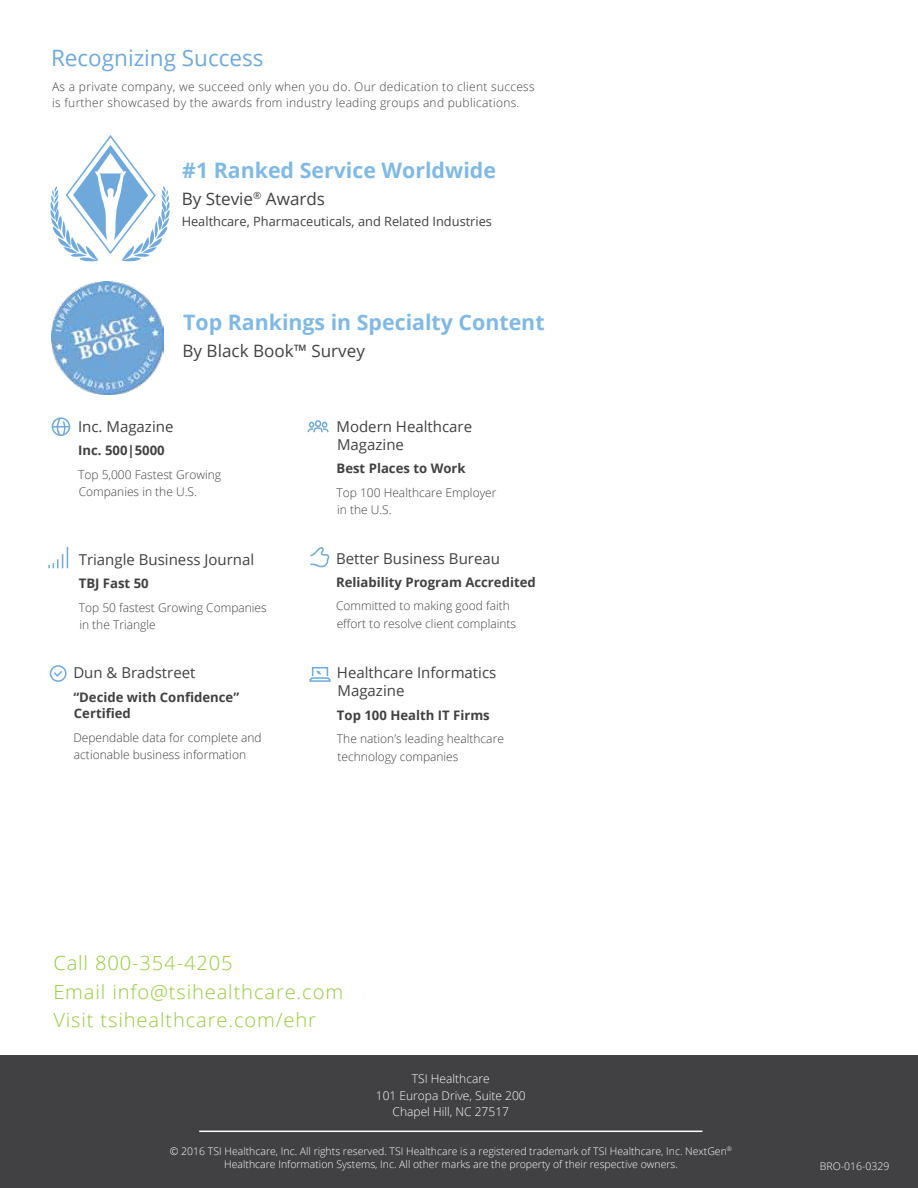
<style>
.page{position:relative;width:918px;height:1188px;background:#fff}
.page>*{position:absolute;margin:0;border:0;box-sizing:border-box;transform-origin:0 0}
.t1{font:22.5px "Open Sans";color:#6fa9db}
.t2{font:700 21.3px "Open Sans";color:#80b9e4}
.t3{font:300 19.5px/28.5px "Open Sans";letter-spacing:.04em;color:#96c93d}
.t4{font:17.1px "Open Sans";color:#414042}
.t5{font:15px/18px "Open Sans";color:#414042}
.t6{font:700 13.2px/16.5px "Open Sans";color:#414042}
.t7{font:12.75px "Open Sans";color:#414042}
.t8{font:300 12px/17.5px "Open Sans";color:#414042}
.t9{font:300 12px/16.5px "Open Sans";letter-spacing:.025em;color:#414042}
.t10{font:300 12px/16.5px "Open Sans";color:#fff;text-align:center}
.t11{font:300 10.5px/13.5px "Open Sans";color:#fff;text-align:center}
</style>
<div class="page">
<div style="left:0;top:1055px;width:918px;height:133px;background:#414042"></div>
<svg style="left:48px;top:547px;width:20px;height:21px"></svg>
<svg style="left:310px;top:547px;width:20px;height:21px"></svg>
<div style="left:50px;top:665px;width:17px;height:17px;border:2px solid #6fa9db;border-radius:50%"></div>
<svg style="left:52px;top:669px;width:12px;height:9px"></svg>
<div style="left:312px;top:667px;width:16px;height:10px;border:2px solid #6fa9db"></div>
<svg style="left:309px;top:670px;width:22px;height:12px"></svg>
<div style="left:52px;top:417px;width:18px;height:19px;border:2px solid #6fa9db;border-radius:50%"></div>
<svg style="left:52px;top:417px;width:17px;height:19px"></svg>
<hr style="left:199px;top:1131px;width:503px;height:1px;background:#fff">
<svg style="left:50px;top:135px;width:120px;height:127px"></svg>
<div style="left:315px;top:420px;width:6px;height:7px;border:2px solid #6fa9db;border-radius:50%"></div>
<svg style="left:307px;top:422px;width:22px;height:11px"></svg>
<img style="left:51px;top:281px;width:113px;height:113px">
<h1 class="t1" style="left:51px;top:42px;width:214px">Recognizing Success</h1>
<p class="t9" style="left:52px;top:78px;width:484px">As a private company, we succeed only when you do. Our dedication to client success is further showcased by the awards from industry leading groups and publications.</p>
<h2 class="t2" style="left:182px;top:155px;width:315px">#1 Ranked Service Worldwide</h2>
<h3 class="t4" style="left:182px;top:187px;width:145px">By Stevie<sup>®</sup> Awards</h3>
<p class="t7" style="left:182px;top:212px;width:312px">Healthcare, Pharmaceuticals, and Related Industries</p>
<h2 class="t2" style="left:183px;top:307px;width:363px">Top Rankings in Specialty Content</h2>
<h3 class="t4" style="left:183px;top:339px;width:184px">By Black Book™ Survey</h3>
<p class="t5" style="left:78px;top:417px;width:97px">Inc. Magazine</p>
<p class="t6" style="left:78px;top:442px;width:88px">Inc. 500|5000</p>
<p class="t8" style="left:78px;top:465px;width:145px">Top 5,000 Fastest Growing<br>Companies in the U.S.</p>
<p class="t5" style="left:79px;top:550px;width:177px">Triangle Business Journal</p>
<p class="t6" style="left:79px;top:575px;width:71px">TBJ Fast 50</p>
<p class="t8" style="left:79px;top:598px;width:190px">Top 50 fastest Growing Companies in the Triangle</p>
<p class="t5" style="left:73px;top:663px;width:124px">Dun &amp; Bradstreet</p>
<p class="t6" style="left:73px;top:688px;width:167px">“Decide with Confidence”<br>Certified</p>
<p class="t8" style="left:73px;top:728px;width:190px">Dependable data for complete and actionable business information</p>
<p class="t5" style="left:337px;top:417px;width:137px">Modern Healthcare<br>Magazine</p>
<p class="t6" style="left:337px;top:460px;width:131px">Best Places to Work</p>
<p class="t8" style="left:337px;top:483px;width:161px">Top 100 Healthcare Employer in the U.S.</p>
<p class="t5" style="left:336px;top:549px;width:165px">Better Business Bureau</p>
<p class="t6" style="left:336px;top:574px;width:201px">Reliability Program Accredited</p>
<p class="t8" style="left:336px;top:597px;width:182px">Committed to making good faith effort to resolve client complaints</p>
<p class="t5" style="left:337px;top:664px;width:161px">Healthcare Informatics<br>Magazine</p>
<p class="t6" style="left:337px;top:706px;width:154px">Top 100 Health IT Firms</p>
<p class="t8" style="left:337px;top:730px;width:168px">The nation’s leading healthcare technology companies</p>
<h3 class="t3" style="left:53px;top:949px;width:291px">Call 800-354-4205<br>Email info@tsihealthcare.com<br>Visit tsihealthcare.com/ehr</h3>
<p class="t10" style="left:376px;top:1071px;width:151px">TSI Healthcare<br>101 Europa Drive, Suite 200<br>Chapel Hill, NC 27517</p>
<p class="t11" style="left:170px;top:1144px;width:564px">© 2016 TSI Healthcare, Inc. All rights reserved. TSI Healthcare is a registered trademark of TSI Healthcare, Inc. NextGen<sup>®<br></sup>Healthcare Information Systems, Inc. All other marks are the property of their respective owners.</p>
<p class="t11" style="left:820px;top:1159px;width:71px">BRO-016-0329</p>
</div>
